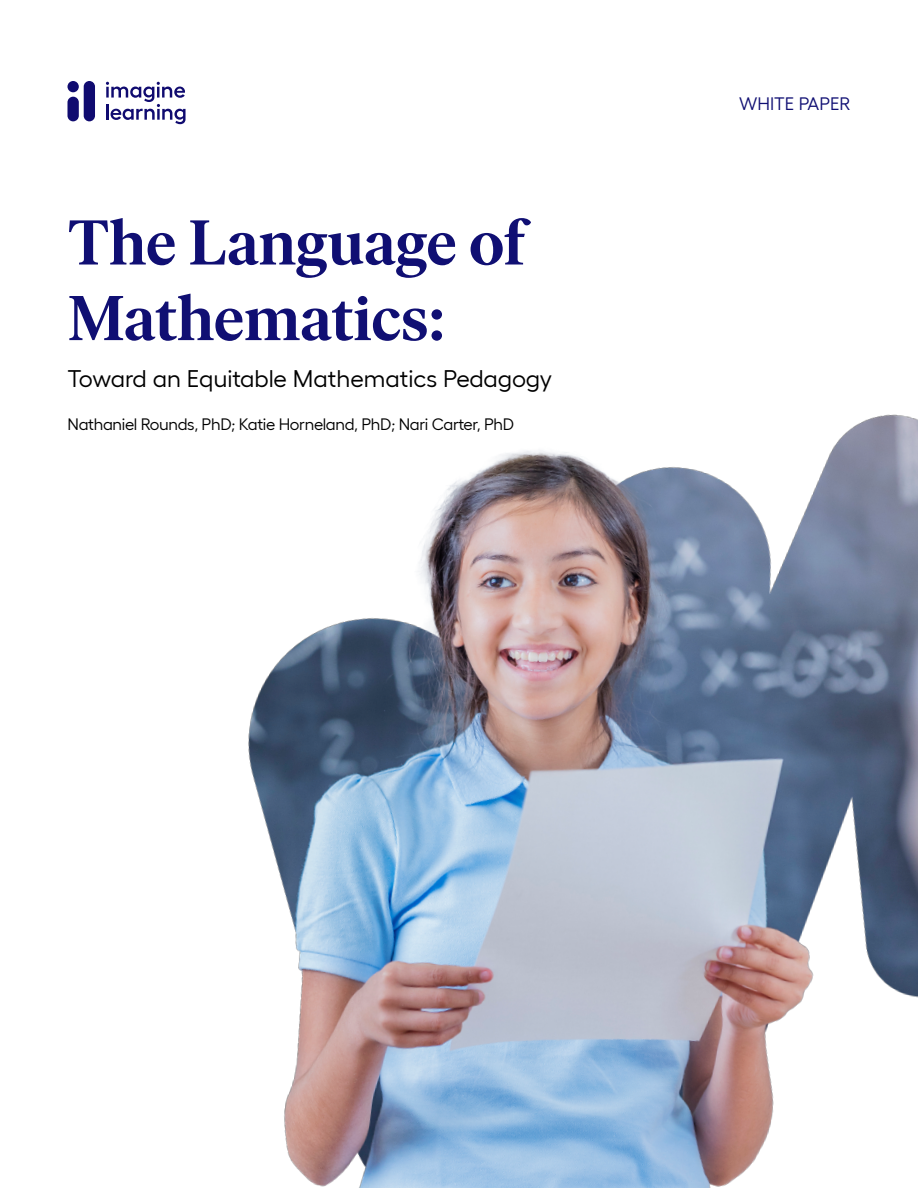
<style>
.page{position:relative;width:918px;height:1188px;background:#fff}
.page>*{position:absolute;margin:0;border:0;box-sizing:border-box;transform-origin:0 0}
.t1{font:600 63px/75.6px "Ivar Headline";letter-spacing:-.01em;color:#100f73}
.t2{font:24px "Hellix";color:#000}
.t3{font:18px "Hellix";color:#100f73}
.t4{font:16.5px "Hellix";letter-spacing:-.02em;color:#000}
</style>
<div class="page">
<img style="left:248px;top:414px;width:670px;height:774px">
<svg style="left:106px;top:82px;width:80px;height:42px"></svg>
<div style="left:84px;top:81px;width:11px;height:40px;background:#100b70;border-radius:6px"></div>
<div style="left:68px;top:97px;width:11px;height:24px;background:#100b70;border-radius:6px"></div>
<div style="left:68px;top:81px;width:11px;height:11px;background:#100b70;border-radius:50%"></div>
<h1 class="t1" style="left:68px;top:206px;width:459px">The Language of<br>Mathematics:</h1>
<h2 class="t2" style="left:68px;top:361px;width:486px">Toward an Equitable Mathematics Pedagogy</h2>
<p class="t4" style="left:68px;top:411px;width:448px">Nathaniel Rounds, PhD; Katie Horneland, PhD; Nari Carter, PhD</p>
<p class="t3" style="left:739px;top:90px;width:113px">WHITE PAPER</p>
</div>
